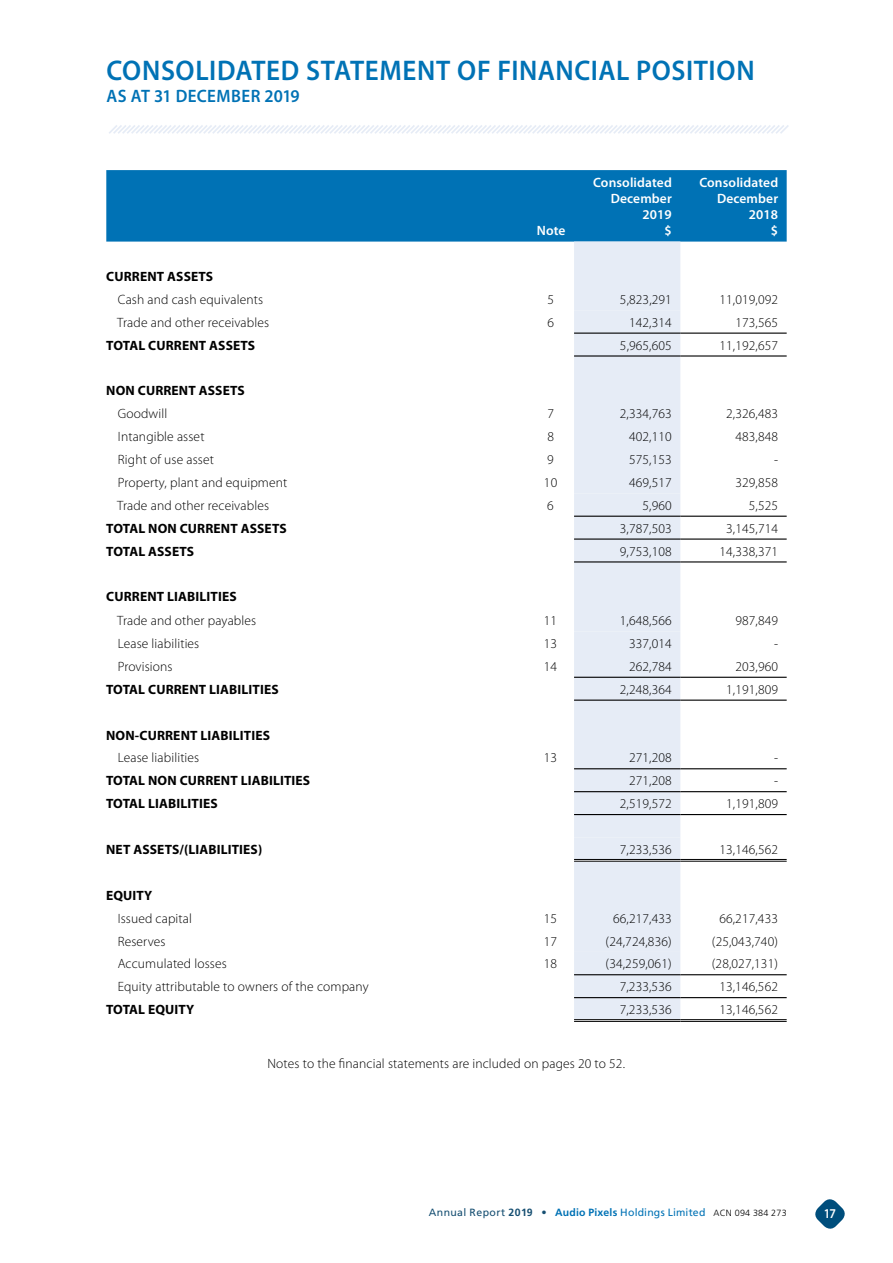
<style>
.page{position:relative;width:893px;height:1263px;background:#fff}
.page>*{position:absolute;margin:0;border:0;box-sizing:border-box;transform-origin:0 0}
.t1{font:600 28.5px "Myriad Pro";letter-spacing:.015em;color:#0072b5;scale:.95 1}
.t2{font:600 18px "Myriad Pro";letter-spacing:.005em;color:#0072b5;scale:.95 1}
.t3{font:300 13.5px "Myriad Pro";letter-spacing:.01em;color:#000}
.t4{font:700 13.5px "Myriad Pro";letter-spacing:.01em;color:#000}
.t5{font:600 13.5px/16.2px "Myriad Pro";letter-spacing:.01em;color:#fff;text-align:right}
.t6{font:600 13.5px "Myriad Pro";letter-spacing:.01em;color:#fff;scale:.9 1}
.t7{font:10.5px "Frutiger";letter-spacing:.025em;color:#0072b5}
.s1{color:#154e71}
.s2{font-weight:700;color:#154e71}
.s3{font-weight:700}
.s4{font-weight:300;font-size:9px;color:#000}
</style>
<div class="page">
<div style="left:106px;top:170px;width:681px;height:72px;background:#0072b5"></div>
<div style="left:574px;top:242px;width:106px;height:68px;background:#e6ecf6"></div>
<div style="left:574px;top:310px;width:106px;height:709px;background:#e6ecf6"></div>
<hr style="left:574px;top:859px;width:106px;height:3px;background:#fff">
<hr style="left:574px;top:333px;width:106px;height:1px;background:#000">
<hr style="left:680px;top:333px;width:107px;height:1px;background:#000">
<hr style="left:574px;top:355px;width:106px;height:2px;background:#000">
<hr style="left:680px;top:355px;width:107px;height:2px;background:#000">
<hr style="left:574px;top:516px;width:106px;height:1px;background:#000">
<hr style="left:680px;top:516px;width:107px;height:1px;background:#000">
<hr style="left:574px;top:538px;width:106px;height:2px;background:#000">
<hr style="left:680px;top:538px;width:107px;height:2px;background:#000">
<hr style="left:574px;top:561px;width:106px;height:1px;background:#000">
<hr style="left:680px;top:561px;width:107px;height:1px;background:#000">
<hr style="left:574px;top:677px;width:106px;height:1px;background:#000">
<hr style="left:680px;top:677px;width:107px;height:1px;background:#000">
<hr style="left:574px;top:699px;width:106px;height:2px;background:#000">
<hr style="left:680px;top:699px;width:107px;height:2px;background:#000">
<hr style="left:574px;top:768px;width:106px;height:1px;background:#000">
<hr style="left:680px;top:768px;width:107px;height:1px;background:#000">
<hr style="left:574px;top:814px;width:106px;height:1px;background:#000">
<hr style="left:680px;top:814px;width:107px;height:1px;background:#000">
<hr style="left:574px;top:974px;width:106px;height:1px;background:#000">
<hr style="left:680px;top:974px;width:107px;height:1px;background:#000">
<hr style="left:574px;top:997px;width:106px;height:1px;background:#000">
<hr style="left:680px;top:997px;width:107px;height:1px;background:#000">
<hr style="left:574px;top:859px;width:106px;height:1px;background:#000">
<hr style="left:574px;top:861px;width:106px;height:1px;background:#000">
<hr style="left:680px;top:859px;width:107px;height:1px;background:#000">
<hr style="left:680px;top:861px;width:107px;height:1px;background:#000">
<hr style="left:574px;top:1019px;width:106px;height:1px;background:#000">
<hr style="left:574px;top:1021px;width:106px;height:1px;background:#000">
<hr style="left:680px;top:1019px;width:107px;height:1px;background:#000">
<hr style="left:680px;top:1021px;width:107px;height:1px;background:#000">
<hr style="left:574px;top:791px;width:106px;height:1px;background:#000">
<hr style="left:680px;top:791px;width:107px;height:1px;background:#000">
<svg style="left:109px;top:125px;width:680px;height:9px"></svg>
<svg style="left:815px;top:1199px;width:30px;height:30px"></svg>
<h1 class="t1" style="left:107px;top:53px;width:37px">CONSO</h1>
<h1 class="t1" style="left:195px;top:53px;width:236px">LIDATED STATEMENT</h1>
<h1 class="t1" style="left:457px;top:53px;width:293px">OF FINANCIAL POSITION</h1>
<h2 class="t2" style="left:106px;top:85px;width:205px">AS AT 31 DECEMBER 2019</h2>
<p class="t5" style="left:537px;top:222px;width:30px">Note</p>
<p class="t5" style="left:593px;top:174px;width:80px">Consolidated<br>December<br>2019<br>$</p>
<p class="t5" style="left:699px;top:174px;width:80px">Consolidated<br>December<br>2018<br>$</p>
<p class="t4" style="left:106px;top:268px;width:108px">CURRENT ASSETS</p>
<p class="t3" style="left:118px;top:291px;width:147px">Cash and cash equivalents</p>
<p class="t3" style="left:547px;top:291px;width:8px">5</p>
<p class="t3" style="left:620px;top:291px;width:53px">5,823,291</p>
<p class="t3" style="left:719px;top:291px;width:60px">11,019,092</p>
<p class="t3" style="left:117px;top:314px;width:153px">Trade and other receivables</p>
<p class="t3" style="left:547px;top:314px;width:8px">6</p>
<p class="t3" style="left:629px;top:314px;width:44px">142,314</p>
<p class="t3" style="left:735px;top:314px;width:44px">173,565</p>
<p class="t4" style="left:106px;top:336px;width:150px">TOTAL CURRENT ASSETS</p>
<p class="t3" style="left:620px;top:337px;width:53px">5,965,605</p>
<p class="t3" style="left:719px;top:337px;width:60px">11,192,657</p>
<p class="t4" style="left:106px;top:382px;width:140px">NON CURRENT ASSETS</p>
<p class="t3" style="left:118px;top:406px;width:51px">Goodwill</p>
<p class="t3" style="left:547px;top:406px;width:8px">7</p>
<p class="t3" style="left:620px;top:406px;width:53px">2,334,763</p>
<p class="t3" style="left:726px;top:406px;width:53px">2,326,483</p>
<p class="t3" style="left:118px;top:429px;width:88px">Intangible asset</p>
<p class="t3" style="left:547px;top:429px;width:8px">8</p>
<p class="t3" style="left:629px;top:429px;width:44px">402,110</p>
<p class="t3" style="left:735px;top:429px;width:44px">483,848</p>
<p class="t3" style="left:118px;top:451px;width:98px">Right of use asset</p>
<p class="t3" style="left:547px;top:451px;width:8px">9</p>
<p class="t3" style="left:629px;top:451px;width:44px">575,153</p>
<p class="t3" style="left:774px;top:451px;width:6px">‑</p>
<p class="t3" style="left:118px;top:474px;width:171px">Property, plant and equipment</p>
<p class="t3" style="left:544px;top:474px;width:15px">10</p>
<p class="t3" style="left:629px;top:474px;width:44px">469,517</p>
<p class="t3" style="left:735px;top:474px;width:44px">329,858</p>
<p class="t3" style="left:117px;top:497px;width:153px">Trade and other receivables</p>
<p class="t3" style="left:547px;top:497px;width:8px">6</p>
<p class="t3" style="left:642px;top:497px;width:31px">5,960</p>
<p class="t3" style="left:749px;top:497px;width:31px">5,525</p>
<p class="t4" style="left:106px;top:519px;width:182px">TOTAL NON CURRENT ASSETS</p>
<p class="t3" style="left:620px;top:520px;width:53px">3,787,503</p>
<p class="t3" style="left:726px;top:520px;width:53px">3,145,714</p>
<p class="t4" style="left:106px;top:542px;width:89px">TOTAL ASSETS</p>
<p class="t3" style="left:620px;top:543px;width:53px">9,753,108</p>
<p class="t3" style="left:719px;top:543px;width:60px">14,338,371</p>
<p class="t4" style="left:106px;top:588px;width:132px">CURRENT LIABILITIES</p>
<p class="t3" style="left:117px;top:612px;width:141px">Trade and other payables</p>
<p class="t3" style="left:544px;top:612px;width:15px">11</p>
<p class="t3" style="left:620px;top:612px;width:53px">1,648,566</p>
<p class="t3" style="left:735px;top:612px;width:44px">987,849</p>
<p class="t3" style="left:118px;top:635px;width:83px">Lease liabilities</p>
<p class="t3" style="left:544px;top:635px;width:15px">13</p>
<p class="t3" style="left:629px;top:635px;width:44px">337,014</p>
<p class="t3" style="left:774px;top:635px;width:6px">‑</p>
<p class="t3" style="left:118px;top:658px;width:56px">Provisions</p>
<p class="t3" style="left:544px;top:658px;width:15px">14</p>
<p class="t3" style="left:629px;top:658px;width:44px">262,784</p>
<p class="t3" style="left:735px;top:658px;width:44px">203,960</p>
<p class="t4" style="left:106px;top:680px;width:174px">TOTAL CURRENT LIABILITIES</p>
<p class="t3" style="left:620px;top:681px;width:53px">2,248,364</p>
<p class="t3" style="left:726px;top:681px;width:53px">1,191,809</p>
<p class="t4" style="left:106px;top:726px;width:165px">NON‑CURRENT LIABILITIES</p>
<p class="t3" style="left:118px;top:750px;width:83px">Lease liabilities</p>
<p class="t3" style="left:544px;top:750px;width:15px">13</p>
<p class="t3" style="left:629px;top:750px;width:44px">271,208</p>
<p class="t3" style="left:774px;top:750px;width:6px">‑</p>
<p class="t4" style="left:106px;top:772px;width:206px">TOTAL NON CURRENT LIABILITIES</p>
<p class="t3" style="left:629px;top:773px;width:44px">271,208</p>
<p class="t3" style="left:774px;top:773px;width:6px">‑</p>
<p class="t4" style="left:106px;top:795px;width:113px">TOTAL LIABILITIES</p>
<p class="t3" style="left:620px;top:795px;width:53px">2,519,572</p>
<p class="t3" style="left:726px;top:795px;width:53px">1,191,809</p>
<p class="t4" style="left:106px;top:841px;width:158px">NET ASSETS/(LIABILITIES)</p>
<p class="t3" style="left:620px;top:841px;width:53px">7,233,536</p>
<p class="t3" style="left:719px;top:841px;width:60px">13,146,562</p>
<p class="t4" style="left:106px;top:886px;width:48px">EQUITY</p>
<p class="t3" style="left:118px;top:910px;width:76px">Issued capital</p>
<p class="t3" style="left:544px;top:910px;width:15px">15</p>
<p class="t3" style="left:613px;top:910px;width:60px">66,217,433</p>
<p class="t3" style="left:719px;top:910px;width:60px">66,217,433</p>
<p class="t3" style="left:118px;top:933px;width:49px">Reserves</p>
<p class="t3" style="left:544px;top:933px;width:15px">17</p>
<p class="t3" style="left:606px;top:933px;width:68px">(24,724,836)</p>
<p class="t3" style="left:712px;top:933px;width:68px">(25,043,740)</p>
<p class="t3" style="left:118px;top:956px;width:111px">Accumulated losses</p>
<p class="t3" style="left:544px;top:956px;width:15px">18</p>
<p class="t3" style="left:606px;top:956px;width:68px">(34,259,061)</p>
<p class="t3" style="left:712px;top:956px;width:68px">(28,027,131)</p>
<p class="t3" style="left:118px;top:979px;width:252px">Equity attributable to owners of the company</p>
<p class="t3" style="left:620px;top:979px;width:53px">7,233,536</p>
<p class="t3" style="left:719px;top:979px;width:60px">13,146,562</p>
<p class="t4" style="left:106px;top:1001px;width:90px">TOTAL EQUITY</p>
<p class="t3" style="left:620px;top:1001px;width:53px">7,233,536</p>
<p class="t3" style="left:719px;top:1001px;width:60px">13,146,562</p>
<p class="t3" style="left:268px;top:1055px;width:359px">Notes to the financial statements are included on pages 20 to 52.</p>
<p class="t7" style="left:429px;top:1206px;width:359px"><span class="s1">Annual Report</span> <span class="s2">2019 •</span> <span class="s3">Audio Pixels</span> Holdings Limited <span class="s4">ACN 094 384 273</span></p>
<p class="t6" style="left:824px;top:1205px;width:15px">17</p>
</div>
